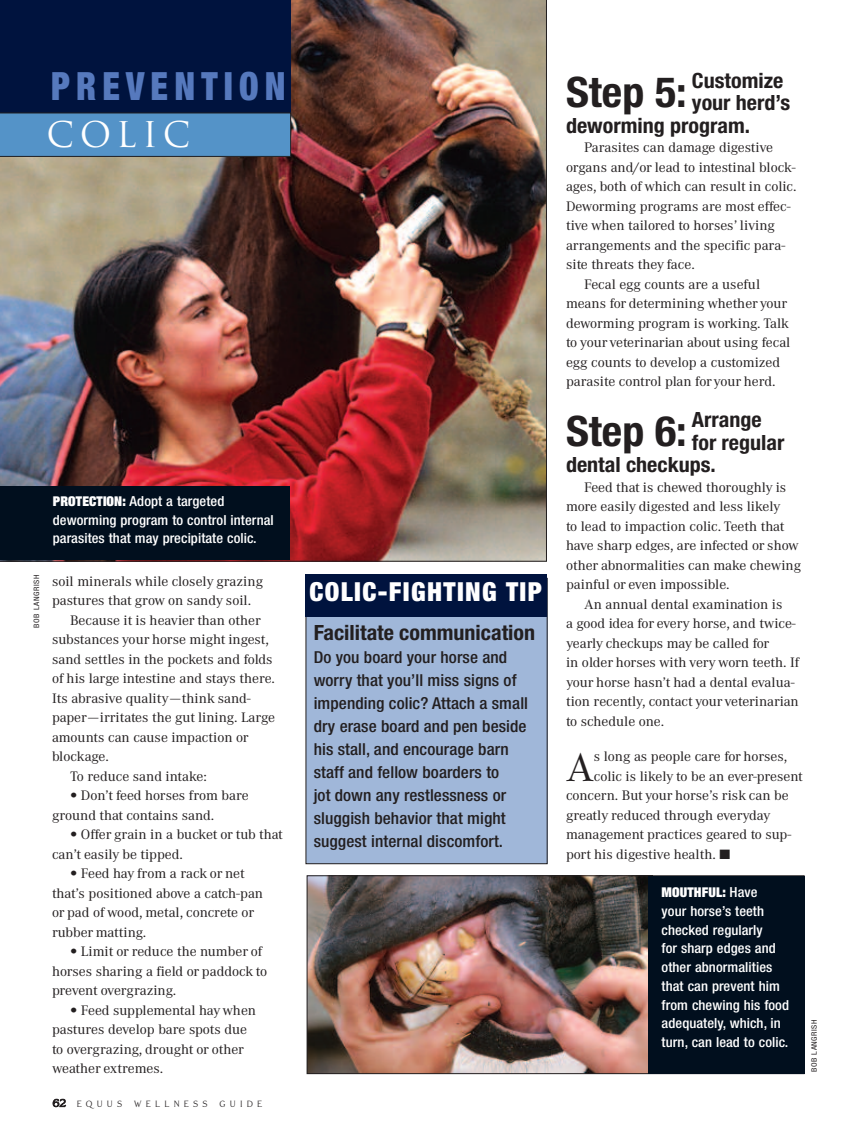
<style>
.page{position:relative;width:864px;height:1134px;background:#fff}
.page>*{position:absolute;margin:0;border:0;box-sizing:border-box;transform-origin:0 0}
.t1{font:39.15px "Corporate ABQ";color:#231f20;scale:1.05 1}
.t2{font:900 condensed 39px "Helvetica Neue";letter-spacing:.175em;color:#5679bd;scale:.9 1}
.t3{font:34.5px "Trajan";letter-spacing:.155em;color:#fff}
.t4{font:900 condensed 26.25px "Helvetica Neue";letter-spacing:.05em;color:#fff}
.t5{font:700 condensed 21px "Helvetica Neue";color:#231f20;scale:1.05 1}
.t6{font:500 condensed 16.5px/23px "Helvetica Neue";letter-spacing:.005em;color:#231f20;scale:1.05 1}
.t7{font:500 condensed 13.8px/18.8px "Helvetica Neue";letter-spacing:.005em;color:#fff;scale:1.05 1}
.t8{font:13.5px/19.5px "Corporate ABQ";color:#231f20;scale:1.05 1}
.t9{font:900 expanded 13.5px "Helvetica Neue";letter-spacing:.01em;color:#fff}
.t10{font:300 9px "Grand Central";letter-spacing:.525em;color:#231f20;scale:.9 1}
.t11{font:condensed 7.5px "Helvetica Neue";letter-spacing:.065em;color:#231f20;scale:1.1 1}
.s1{font-weight:900;font-stretch:expanded;font-size:13.5px}
.s2{font-family:"Helvetica Neue";font-weight:300;font-stretch:condensed;font-size:13.8px}
.s3{font-size:10.5px}
.s4{font-size:42px}
.s5{font-weight:500;font-stretch:condensed;font-size:13.8px}
</style>
<div class="page">
<img style="left:0;top:0;width:547px;height:562px">
<img style="left:309px;top:878px;width:340px;height:194px">
<div style="left:306px;top:578px;width:241px;height:286px;background:#a0b7d9"></div>
<div style="left:306px;top:578px;width:241px;height:286px;border:1px solid #231f20"></div>
<div style="left:306px;top:574px;width:241px;height:43px;background:#00133e"></div>
<div style="left:0;top:0;width:291px;height:113px;background:#00133e"></div>
<div style="left:0;top:113px;width:291px;height:44px;background:#5493c8"></div>
<div style="left:0;top:486px;width:290px;height:74px;background:#010f1e"></div>
<div style="left:649px;top:876px;width:156px;height:198px;background:#010f1e"></div>
<h2 class="t2" style="left:51px;top:72px;width:262px">PREVENTION</h2>
<h3 class="t3" style="left:46px;top:115px;width:146px">COLIC</h3>
<p class="t11" style="left:34px;top:628px;width:49px;rotate:-90deg">BOB LANGRISH</p>
<p class="t7" style="left:53px;top:493px;width:212px"><span class="s1">PROTECTION:</span> Adopt a targeted deworming program to control internal parasites that may precipitate colic.</p>
<p class="t8" style="left:52px;top:572px;width:203px">soil minerals while closely grazing</p>
<p class="t8" style="left:52px;top:592px;width:191px">pastures that grow on sandy soil.</p>
<p class="t8" style="left:70px;top:611px;width:183px">Because it is heavier than other</p>
<p class="t8" style="left:52px;top:631px;width:208px">substances your horse might ingest,</p>
<p class="t8" style="left:52px;top:650px;width:212px">sand settles in the pockets and folds</p>
<p class="t8" style="left:52px;top:670px;width:214px">of his large intestine and stays there.</p>
<p class="t8" style="left:52px;top:689px;width:191px">Its abrasive quality—think sand-</p>
<p class="t8" style="left:52px;top:709px;width:214px">paper—irritates the gut lining. Large</p>
<p class="t8" style="left:52px;top:728px;width:189px">amounts can cause impaction or</p>
<p class="t8" style="left:52px;top:748px;width:56px">blockage.</p>
<p class="t8" style="left:70px;top:767px;width:132px">To reduce sand intake:</p>
<p class="t8" style="left:52px;top:787px;width:189px;text-indent:18px"><span class="s2">•</span> Don’t feed horses from bare ground that contains sand.</p>
<p class="t8" style="left:52px;top:826px;width:221px;text-indent:18px"><span class="s2">•</span> Offer grain in a bucket or tub that can’t easily be tipped.</p>
<p class="t8" style="left:52px;top:865px;width:203px;text-indent:18px"><span class="s2">•</span> Feed hay from a rack or net that’s positioned above a catch-pan or pad of wood, metal, concrete or rubber matting.</p>
<p class="t8" style="left:52px;top:943px;width:206px;text-indent:18px"><span class="s2">•</span> Limit or reduce the number of horses sharing a field or paddock to prevent overgrazing.</p>
<p class="t8" style="left:52px;top:1001px;width:196px;text-indent:18px"><span class="s2">•</span> Feed supplemental hay when pastures develop bare spots due to overgrazing, drought or other weather extremes.</p>
<p class="t10" style="left:53px;top:1098px;width:79px"><span class="s3">62</span> EQUUS</p>
<p class="t10" style="left:134px;top:1098px;width:83px">WELLNESS</p>
<p class="t10" style="left:220px;top:1098px;width:49px">GUIDE</p>
<h3 class="t4" style="left:309px;top:582px;width:234px">COLIC-FIGHTING TIP</h3>
<h3 class="t5" style="left:314px;top:625px;width:212px">Facilitate communication</h3>
<p class="t6" style="left:314px;top:647px;width:206px">Do you board your horse and worry that you’ll miss signs of impending colic? Attach a small dry erase board and pen beside his stall, and encourage barn staff and fellow boarders to<br>jot down any restlessness or sluggish behavior that might suggest internal discomfort.</p>
<h3 class="t5" style="left:566px;top:73px;width:208px"><span class="s4">Step 5:</span> Customize</h3>
<h3 class="t5" style="left:692px;top:95px;width:95px">your herd’s</h3>
<h3 class="t5" style="left:566px;top:118px;width:177px">deworming program.</h3>
<p class="t8" style="left:584px;top:139px;width:181px">Parasites can damage digestive</p>
<p class="t8" style="left:566px;top:159px;width:220px">organs and/or lead to intestinal block-</p>
<p class="t8" style="left:566px;top:178px;width:221px">ages, both of which can result in colic.</p>
<p class="t8" style="left:566px;top:198px;width:215px">Deworming programs are most effec-</p>
<p class="t8" style="left:566px;top:217px;width:201px">tive when tailored to horses’ living</p>
<p class="t8" style="left:566px;top:237px;width:210px">arrangements and the specific para-</p>
<p class="t8" style="left:566px;top:256px;width:124px">site threats they face.</p>
<p class="t8" style="left:584px;top:276px;width:169px">Fecal egg counts are a useful</p>
<p class="t8" style="left:566px;top:295px;width:212px">means for determining whetheryour</p>
<p class="t8" style="left:566px;top:315px;width:214px">deworming program is working. Talk</p>
<p class="t8" style="left:566px;top:334px;width:215px">to your veterinarian about using fecal</p>
<p class="t8" style="left:566px;top:354px;width:205px">egg counts to develop a customized</p>
<p class="t8" style="left:566px;top:373px;width:201px">parasite control plan foryour herd.</p>
<h3 class="t5" style="left:566px;top:412px;width:188px"><span class="s4">Step 6:</span> Arrange</h3>
<h3 class="t5" style="left:692px;top:435px;width:90px">for regular</h3>
<h3 class="t5" style="left:566px;top:457px;width:144px">dental checkups.</h3>
<p class="t8" style="left:566px;top:479px;width:225px;text-indent:18px">Feed that is chewed thoroughly is more easily digested and less likely<br>to lead to impaction colic. Teeth that have sharp edges, are infected or show other abnormalities can make chewing painful or even impossible.</p>
<p class="t8" style="left:566px;top:596px;width:224px;text-indent:18px">An annual dental examination is<br>a good idea for every horse, and twice&shy;yearly checkups may be called for<br>in older horses with very worn teeth. If your horse hasn’t had a dental evalua&shy;tion recently, contact your veterinarian to schedule one.</p>
<h1 class="t1" style="left:566px;top:753px;width:28px">A</h1>
<p class="t8" style="left:594px;top:748px;width:186px">s long as people care for horses,</p>
<p class="t8" style="left:594px;top:768px;width:201px">colic is likely to be an ever-present</p>
<p class="t8" style="left:566px;top:787px;width:214px">concern. But your horse’s risk can be</p>
<p class="t8" style="left:566px;top:807px;width:196px">greatly reduced through everyday</p>
<p class="t8" style="left:566px;top:826px;width:216px">management practices geared to sup-</p>
<p class="t8" style="left:566px;top:846px;width:158px">port his digestive health. ■</p>
<p class="t9" style="left:662px;top:887px;width:97px">MOUTHFUL: <span class="s5">Have</span></p>
<p class="t7" style="left:662px;top:903px;width:123px">your horse’s teeth checked regularly<br>for sharp edges and other abnormalities that can prevent him from chewing his food adequately, which, in turn, can lead to colic.</p>
<p class="t11" style="left:811px;top:1072px;width:49px;rotate:-90deg">BOB LANGRISH</p>
</div>
